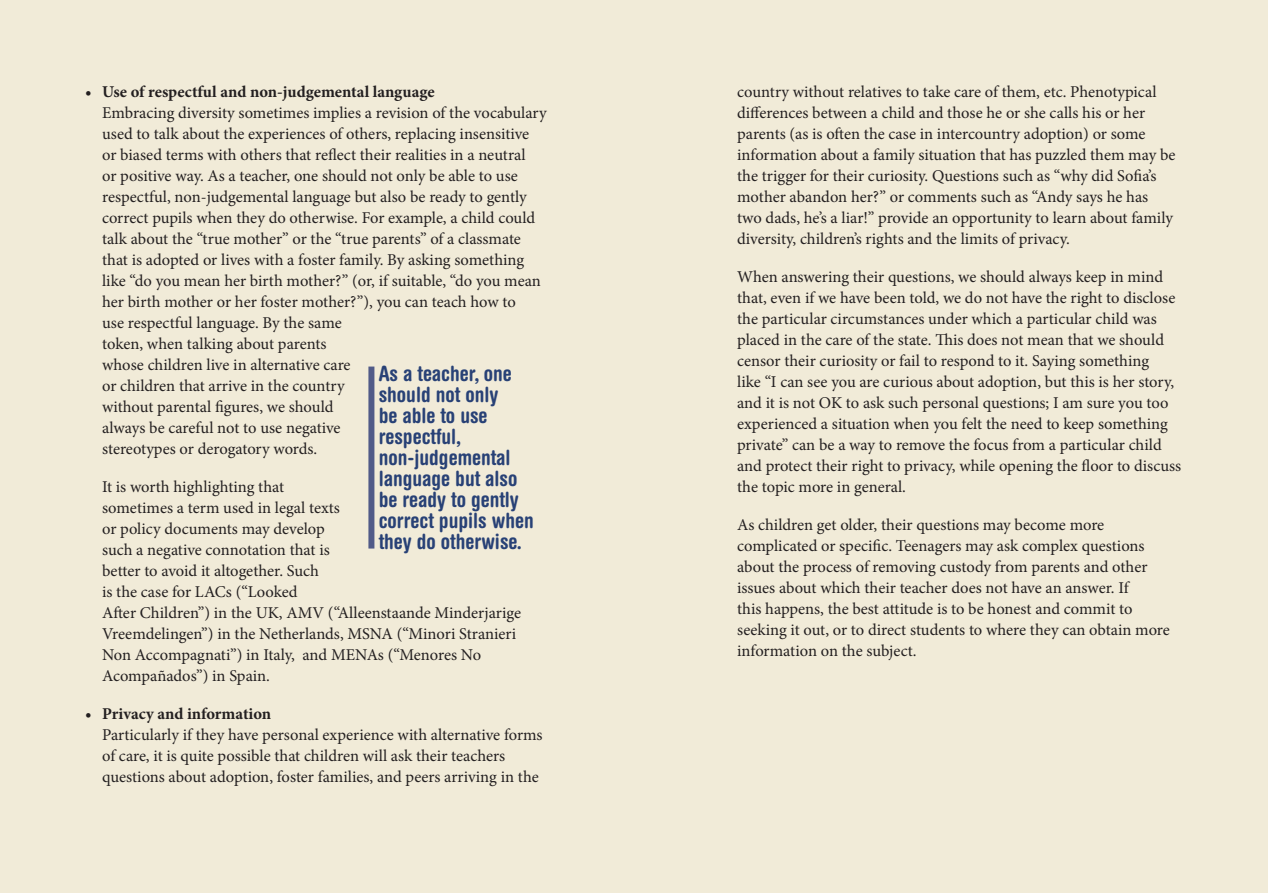
<style>
.page{position:relative;width:1268px;height:893px;background:#fff}
.page>*{position:absolute;margin:0;border:0;box-sizing:border-box;transform-origin:0 0}
.ladillos{font:700 condensed 21px/21px "Helvetica Rounded";color:#284176}
.texto_1{font:16.5px/21px "Minion Pro";color:#231f20}
.texto_1-2{font:700 16.5px "Minion Pro";color:#231f20}
</style>
<div class="page">
<div style="left:0;top:0;width:1267px;height:893px;background:#f1ebd8"></div>
<div style="left:368px;top:367px;width:6px;height:182px;background:#515b88"></div>
<p class="texto_1-2" style="left:85px;top:80px;width:351px">• Use of respectful and non-judgemental language</p>
<p class="texto_1" style="left:102px;top:102px;width:446px">Embracing diversity sometimes implies a revision of the vocabulary used to talk about the experiences of others, replacing insensitive or biased terms with others that reflect their realities in a neutral<br>or positive way. As a teacher, one should not only be able to use respectful, non-judgemental language but also be ready to gently correct pupils when they do otherwise. For example, a child could talk about the “true mother” or the “true parents” of a classmate that is adopted or lives with a foster family. By asking something like “do you mean her birth mother?” (or, if suitable, “do you mean her birth mother or her foster mother?”), you can teach how to<br>use respectful language. By the same<br>token, when talking about parents<br>whose children live in alternative care<br>or children that arrive in the country<br>without parental figures, we should<br>always be careful not to use negative<br>stereotypes or derogatory words.</p>
<p class="texto_1" style="left:102px;top:476px;width:420px">It is worth highlighting that<br>sometimes a term used in legal texts<br>or policy documents may develop<br>such a negative connotation that is<br>better to avoid it altogether. Such<br>is the case for LACs (“Looked<br>After Children”) in the UK, AMV (“Alleenstaande Minderjarige Vreemdelingen”) in the Netherlands, MSNA (“Minori Stranieri Non Accompagnati”) in Italy, and MENAs (“Menores No Acompañados”) in Spain.</p>
<p class="texto_1-2" style="left:85px;top:702px;width:188px">• Privacy and information</p>
<p class="texto_1" style="left:102px;top:724px;width:442px">Particularly if they have personal experience with alternative forms of care, it is quite possible that children will ask their teachers questions about adoption, foster families, and peers arriving in the</p>
<p class="ladillos" style="left:378px;top:362px;width:134px">As a teacher, one should not only</p>
<p class="ladillos" style="left:378px;top:404px;width:110px">be able to use respectful,</p>
<p class="ladillos" style="left:378px;top:446px;width:157px">non-judgemental language but also be ready to gently correct pupils when they do otherwise.</p>
<p class="texto_1" style="left:737px;top:81px;width:440px">country without relatives to take care of them, etc. Phenotypical differences between a child and those he or she calls his or her parents (as is often the case in intercountry adoption) or some information about a family situation that has puzzled them may be the trigger for their curiosity. Questions such as “why did Sofia’s mother abandon her?” or comments such as “Andy says he has two dads, he’s a liar!” provide an opportunity to learn about family diversity, children’s rights and the limits of privacy.</p>
<p class="texto_1" style="left:737px;top:266px;width:445px">When answering their questions, we should always keep in mind that, even if we have been told, we do not have the right to disclose the particular circumstances under which a particular child was placed in the care of the state. This does not mean that we should censor their curiosity or fail to respond to it. Saying something<br>like “I can see you are curious about adoption, but this is her story, and it is not OK to ask such personal questions; I am sure you too experienced a situation when you felt the need to keep something private” can be a way to remove the focus from a particular child and protect their right to privacy, while opening the floor to discuss the topic more in general.</p>
<p class="texto_1" style="left:737px;top:514px;width:434px">As children get older, their questions may become more complicated or specific. Teenagers may ask complex questions about the process of removing custody from parents and other issues about which their teacher does not have an answer. If<br>this happens, the best attitude is to be honest and commit to seeking it out, or to direct students to where they can obtain more information on the subject.</p>
</div>
